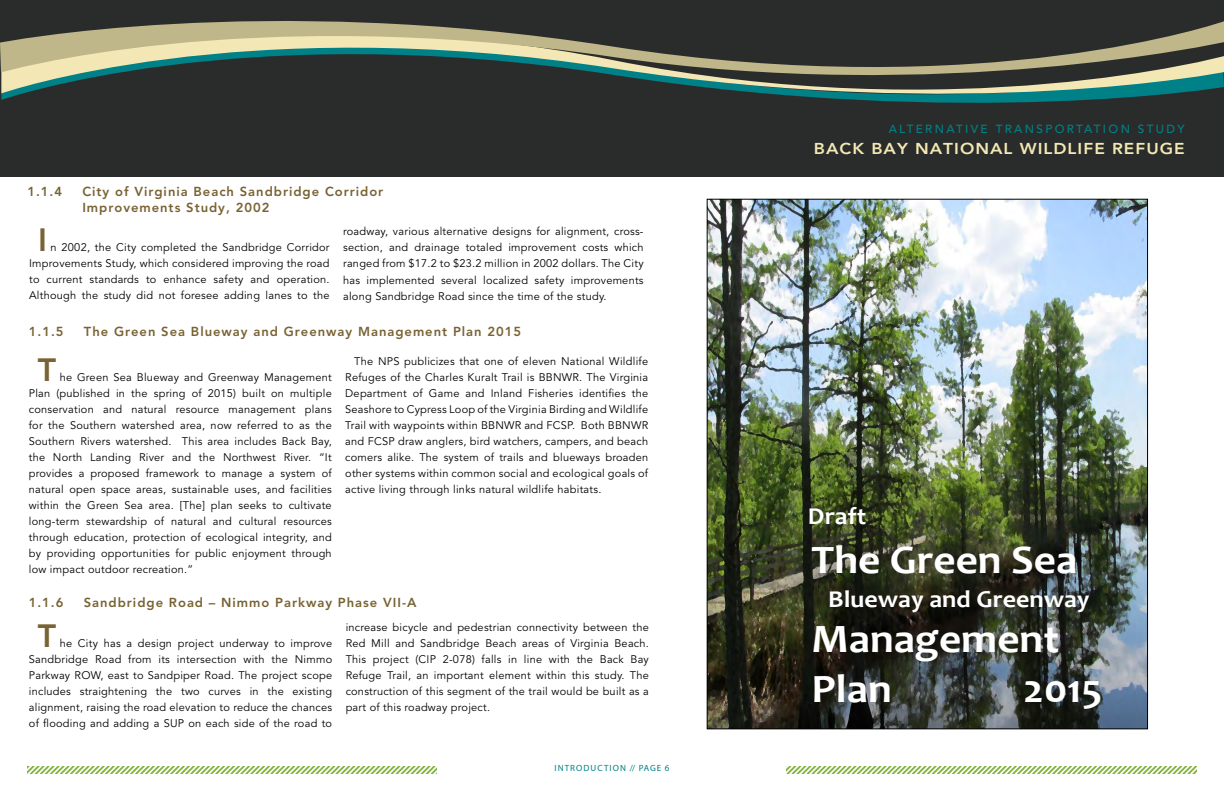
<style>
.page{position:relative;width:1224px;height:792px;background:#fff}
.page>*{position:absolute;margin:0;border:0;box-sizing:border-box;transform-origin:0 0}
.t1{font:700 40.5px/49.5px "Candara";color:#fff;scale:1.07 1}
.t2{font:800 32px "Avenir LT Std";color:#796334}
.t3{font:700 24.3px "Candara";color:#fff;scale:1.07 1}
.t4{font:800 15.7px "Avenir LT Std";letter-spacing:.06em;color:#f3e8b5;scale:1.1 1}
.t5{font:800 13px/15.6px "Avenir LT Std";letter-spacing:.075em;color:#796334}
.t6{font:500 11.7px "Avenir LT Std";letter-spacing:.2em;color:#008187}
.t7{font:11px/16px "Avenir LT Std";letter-spacing:.02em;color:#000;text-align:justify}
.t8{font:9px "Myriad Pro";letter-spacing:.12em;color:#008187}
</style>
<div class="page">
<svg style="left:27px;top:766px;width:1170px;height:8px"></svg>
<div style="left:438px;top:764px;width:348px;height:16px;background:#fff"></div>
<div style="left:0;top:0;width:1224px;height:176px;background:#2a2c2b"></div>
<svg style="left:0;top:21px;width:1224px;height:82px"></svg>
<img style="left:709px;top:201px;width:437px;height:526px">
<p class="t5" style="left:82px;top:184px;width:302px;text-indent:-55px">1.1.4 City of Virginia Beach Sandbridge Corridor<br>I mprovements Study, 2002</p>
<h2 class="t2" style="left:38px;top:221px;width:6px">I</h2>
<p class="t7" style="left:29px;top:240px;width:302px;text-indent:21px">n 2002, the City completed the Sandbridge Corridor Improvements Study, which considered improving the road to current standards to enhance safety and operation.<br>Although the study did not foresee adding lanes to the</p>
<p class="t7" style="left:343px;top:224px;width:302px">roadway, various alternative designs for alignment, cross&shy;section, and drainage totaled improvement costs which ranged from $17.2 to $23.2 million in 2002 dollars. The City has implemented several localized safety improvements along Sandbridge Road since the time of the study.</p>
<p class="t5" style="left:29px;top:324px;width:494px">1.1.5 The Green Sea Blueway and Greenway Management Plan 2015</p>
<h2 class="t2" style="left:38px;top:351px;width:19px">T</h2>
<p class="t7" style="left:345px;top:354px;width:304px;text-indent:9px">The NPS publicizes that one of eleven National Wildlife Refuges of the Charles Kuralt Trail is BBNWR. The Virginia Department of Game and Inland Fisheries identifies the Seashore to Cypress Loop of the Virginia Birding and Wildlife Trail with waypoints within BBNWR and FCSP. Both BBNWR and FCSP draw anglers, bird watchers, campers, and beach comers alike. The system of trails and blueways broaden other systems within common social and ecological goals of active living through links natural wildlife habitats.</p>
<p class="t7" style="left:29px;top:369px;width:304px;text-indent:31px">he Green Sea Blueway and Greenway Management Plan (published in the spring of 2015) built on multiple conservation and natural resource management plans for the Southern watershed area, now referred to as the Southern Rivers watershed. This area includes Back Bay, the North Landing River and the Northwest River. “It provides a proposed framework to manage a system of natural open space areas, sustainable uses, and facilities within the Green Sea area. [The] plan seeks to cultivate long-term stewardship of natural and cultural resources through education, protection of ecological integrity, and by providing opportunities for public enjoyment through low impact outdoor recreation.”</p>
<p class="t5" style="left:29px;top:594px;width:389px">1.1.6 Sandbridge Road – Nimmo Parkway Phase VII-A</p>
<h2 class="t2" style="left:38px;top:617px;width:20px">t</h2>
<p class="t7" style="left:29px;top:635px;width:305px;text-indent:31px">he City has a design project underway to improve Sandbridge Road from its intersection with the Nimmo Parkway ROW, east to Sandpiper Road. The project scope includes straightening the two curves in the existing alignment, raising the road elevation to reduce the chances of flooding and adding a SUP on each side of the road to</p>
<p class="t7" style="left:346px;top:620px;width:305px">increase bicycle and pedestrian connectivity between the Red Mill and Sandbridge Beach areas of Virginia Beach.<br>This project (CIP 2-078) falls in line with the Back Bay Refuge Trail, an important element within this study. The construction of this segment of the trail would be built as a part of this roadway project.</p>
<p class="t8" style="left:555px;top:762px;width:117px">INTRODUCTION // PAGE 6</p>
<p class="t6" style="left:889px;top:122px;width:298px">ALTERNATIVE TRANSPORTATION STUDY</p>
<h3 class="t4" style="left:814px;top:139px;width:339px">back bay national wildlife refuge</h3>
<h3 class="t3" style="left:808px;top:500px;width:56px">Draft</h3>
<h1 class="t1" style="left:812px;top:535px;width:250px">The Green Sea</h1>
<h3 class="t3" style="left:828px;top:584px;width:246px">Blueway and Greenway</h3>
<h1 class="t1" style="left:811px;top:614px;width:233px">Management<br>Plan</h1>
<h1 class="t1" style="left:1023px;top:663px;width:75px">2015</h1>
</div>
